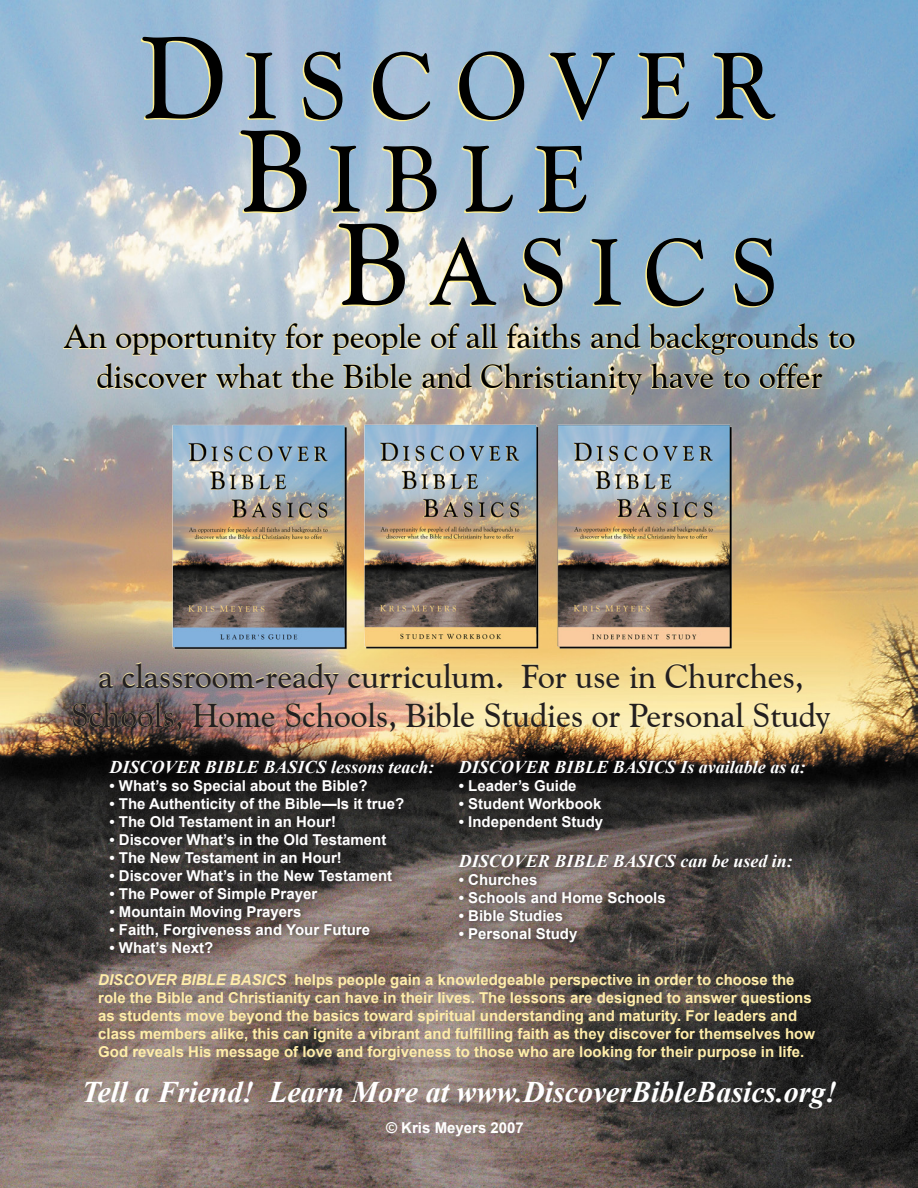
<style>
.page{position:relative;width:918px;height:1188px;background:#fff}
.page>*{position:absolute;margin:0;border:0;box-sizing:border-box;transform-origin:0 0}
.t1{font:33px "Goudy Catalogue BT";color:#000}
.t2{font:33px "Goudy Catalogue BT";color:#231f20}
.t3{font:italic 700 30px "Times New Roman";color:#fff}
.t4{font:italic 700 18px "Times New Roman";color:#fff}
.t5{font:700 15px/18px "Arial";color:#ffeda9}
.t6{font:700 15px "Arial";color:#fff}
.s1{font-style:italic}
</style>
<div class="page">
<img style="left:0;top:0;width:918px;height:1188px">
<svg style="left:142px;top:37px;width:633px;height:269px;background:#91a7b7"></svg>
<svg style="left:63px;top:324px;width:44px;height:25px"></svg>
<svg style="left:116px;top:326px;width:160px;height:30px;background:#c5ccc8"></svg>
<svg style="left:285px;top:322px;width:38px;height:27px"></svg>
<svg style="left:332px;top:324px;width:89px;height:32px;background:#c3cdca"></svg>
<svg style="left:430px;top:322px;width:29px;height:27px"></svg>
<svg style="left:466px;top:324px;width:32px;height:25px"></svg>
<svg style="left:506px;top:322px;width:74px;height:27px;background:#c6ccc1"></svg>
<svg style="left:590px;top:324px;width:51px;height:25px"></svg>
<svg style="left:648px;top:324px;width:170px;height:31px;background:#9fb6bb"></svg>
<svg style="left:828px;top:330px;width:27px;height:19px"></svg>
<svg style="left:96px;top:363px;width:111px;height:26px;background:#c2c8c3"></svg>
<svg style="left:215px;top:363px;width:67px;height:26px;background:#c1cac3"></svg>
<svg style="left:291px;top:363px;width:43px;height:26px"></svg>
<svg style="left:342px;top:363px;width:70px;height:26px;background:#c4cbc1"></svg>
<svg style="left:422px;top:363px;width:50px;height:26px"></svg>
<svg style="left:481px;top:359px;width:161px;height:36px;background:#b6b9b0"></svg>
<svg style="left:650px;top:363px;width:63px;height:26px;background:#b4b19e"></svg>
<svg style="left:723px;top:370px;width:27px;height:19px"></svg>
<svg style="left:759px;top:362px;width:63px;height:27px;background:#afb6aa"></svg>
<img style="left:167px;top:420px;width:584px;height:242px">
<svg style="left:101px;top:753px;width:709px;height:207px;background:#453e3a"></svg>
<p class="t1" style="left:64px;top:316px;width:793px">An opportunity for people of all faiths and backgrounds to</p>
<p class="t1" style="left:96px;top:356px;width:728px">discover what the Bible and Christianity have to offer</p>
<p class="t2" style="left:98px;top:656px;width:707px">a classroom-ready curriculum. For use in Churches,</p>
<p class="t2" style="left:71px;top:695px;width:761px">Schools, Home Schools, Bible Studies or Personal Study</p>
<p class="t4" style="left:109px;top:754px;width:327px">DISCOVER BIBLE BASICS lessons teach:</p>
<p class="t6" style="left:109px;top:776px;width:260px">• What’s so Special about the Bible?</p>
<p class="t6" style="left:109px;top:794px;width:296px">• The Authenticity of the Bible—Is it true?</p>
<p class="t6" style="left:109px;top:812px;width:228px">• The Old Testament in an Hour!</p>
<p class="t6" style="left:109px;top:830px;width:278px">• Discover What’s in the Old Testament</p>
<p class="t6" style="left:109px;top:848px;width:234px">• The New Testament in an Hour!</p>
<p class="t6" style="left:109px;top:866px;width:284px">• Discover What’s in the New Testament</p>
<p class="t6" style="left:109px;top:884px;width:209px">• The Power of Simple Prayer</p>
<p class="t6" style="left:109px;top:902px;width:193px">• Mountain Moving Prayers</p>
<p class="t6" style="left:109px;top:920px;width:262px">• Faith, Forgiveness and Your Future</p>
<p class="t6" style="left:109px;top:938px;width:105px">• What’s Next?</p>
<p class="t4" style="left:459px;top:754px;width:349px">DISCOVER BIBLE BASICS Is available as a:</p>
<p class="t6" style="left:459px;top:776px;width:119px">• Leader’s Guide</p>
<p class="t6" style="left:459px;top:794px;width:144px">• Student Workbook</p>
<p class="t6" style="left:459px;top:812px;width:146px">• Independent Study</p>
<p class="t4" style="left:459px;top:848px;width:336px">DISCOVER BIBLE BASICS can be used in:</p>
<p class="t6" style="left:459px;top:869px;width:80px">• Churches</p>
<p class="t6" style="left:459px;top:887px;width:208px">• Schools and Home Schools</p>
<p class="t6" style="left:459px;top:905px;width:106px">• Bible Studies</p>
<p class="t6" style="left:459px;top:923px;width:120px">• Personal Study</p>
<p class="t5" style="left:98px;top:971px;width:718px"><span class="s1">DISCOVER BIBLE BASICS</span> helps people gain a knowledgeable perspective in order to choose the role the Bible and Christianity can have in their lives. The lessons are designed to answer questions as students move beyond the basics toward spiritual understanding and maturity. For leaders and class members alike, this can ignite a vibrant and fulfilling faith as they discover for themselves how God reveals His message of love and forgiveness to those who are looking for their purpose in life.</p>
<p class="t3" style="left:82px;top:1071px;width:757px">Tell a Friend! Learn More at www.DiscoverBibleBasics.org!</p>
<p class="t6" style="left:386px;top:1117px;width:139px">© Kris Meyers 2007</p>
</div>
